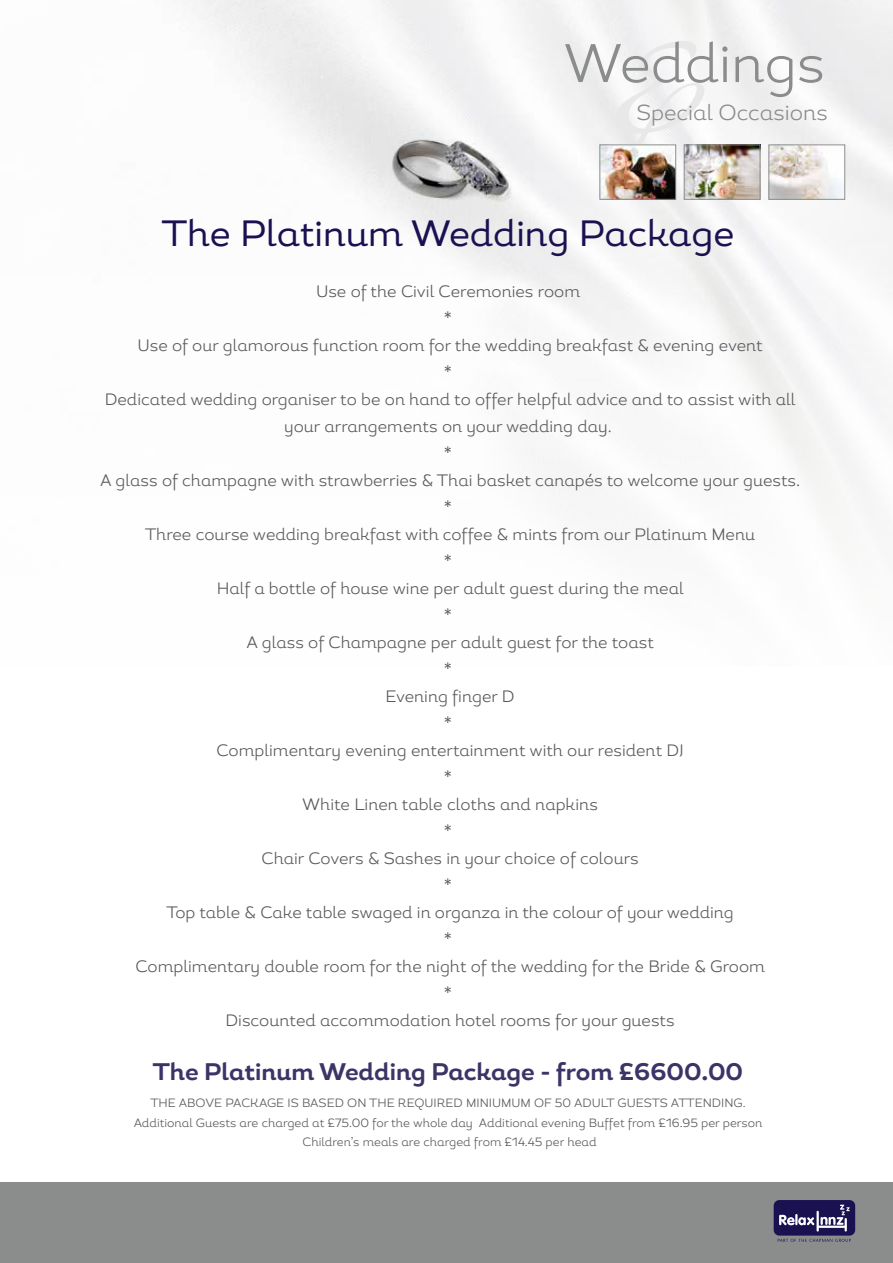
<style>
.page{position:relative;width:893px;height:1263px;background:#fff}
.page>*{position:absolute;margin:0;border:0;box-sizing:border-box;transform-origin:0 0}
.t1{font:193.65px "Suave Script Alt";color:#e8e8e8}
.t2{font:300 54.15px "Magallanes";color:#8b8d8d}
.t3{font:36.6px "Magallanes";color:#1a1151}
.t4{font:700 24px "Magallanes";color:#3b3467}
.t5{font:300 21.75px "Magallanes";color:#8b8d8d}
.t6{font:300 16.5px/27px "Magallanes";color:#58595b;text-align:center}
.t7{font:300 12px/19.5px "Magallanes";color:#58595b;text-align:center}
</style>
<div class="page">
<img style="left:188px;top:0;width:705px;height:508px">
<div style="left:0;top:1182px;width:893px;height:81px;background:#8b8d8d"></div>
<div style="left:774px;top:1200px;width:81px;height:35px;background:#1a1151;border-radius:6px"></div>
<hr style="left:817px;top:1225px;width:29px;height:3px;background:#fff">
<hr style="left:816px;top:1211px;width:3px;height:20px;background:#fff">
<svg style="left:779px;top:1214px;width:35px;height:11px"></svg>
<svg style="left:820px;top:1205px;width:30px;height:26px"></svg>
<svg style="left:778px;top:1239px;width:73px;height:3px"></svg>
<img style="left:771px;top:147px;width:72px;height:51px">
<div style="left:769px;top:145px;width:76px;height:55px;border:1px solid #8b8d8d"></div>
<img style="left:686px;top:147px;width:72px;height:51px">
<div style="left:684px;top:145px;width:76px;height:55px;border:1px solid #8b8d8d"></div>
<img style="left:602px;top:147px;width:72px;height:51px">
<div style="left:600px;top:145px;width:76px;height:55px;border:1px solid #8b8d8d"></div>
<img style="left:365px;top:114px;width:169px;height:113px">
<h1 class="t1" style="left:612px;top:-54px;width:96px">&amp;</h1>
<h2 class="t2" style="left:563px;top:30px;width:263px">Weddings</h2>
<h3 class="t5" style="left:636px;top:99px;width:193px">Special Occasions</h3>
<h3 class="t3" style="left:162px;top:210px;width:574px">The Platinum Wedding Package</h3>
<p class="t6" style="left:96px;top:278px;width:706px">Use of the Civil Ceremonies room<br>*<br>♥Use of our glamorous function room for the wedding breakfast &amp; evening event<br>*<br>♥Dedicated wedding organiser to be on hand to offer helpful advice and to assist with all your arrangements on your wedding day.<br>*<br>♥A glass of champagne with strawberries &amp; Thai basket canapés to welcome your guests. *<br>♥Three course wedding breakfast with coffee &amp; mints from our Platinum Menu<br>*<br>♥Half a bottle of house wine per adult guest during the meal<br>*<br>♥A glass of Champagne per adult guest for the toast<br>*<br>♥Evening finger D<br>*<br>♥Complimentary evening entertainment with our resident DJ<br>*<br>♥White Linen table cloths and napkins<br>*<br>♥Chair Covers &amp; Sashes in your choice of colours<br>*<br>♥Top table &amp; Cake table swaged in organza in the colour of your wedding<br>*<br>♥Complimentary double room for the night of the wedding for the Bride &amp; Groom<br>*<br>♥Discounted accommodation hotel rooms for your guests</p>
<h3 class="t4" style="left:153px;top:1056px;width:592px">The Platinum Wedding Package - from £6600.00</h3>
<p class="t7" style="left:134px;top:1093px;width:630px">THE ABOVE PACKAGE IS BASED ON THE REQUIRED MINIUMUM OF 50 ADULT GUESTS ATTENDING.<br>Additional Guests are charged at £75.00 for the whole day Additional evening Buffet from £16.95 per person ♥Children’s meals are charged from £14.45 per head</p>
</div>
